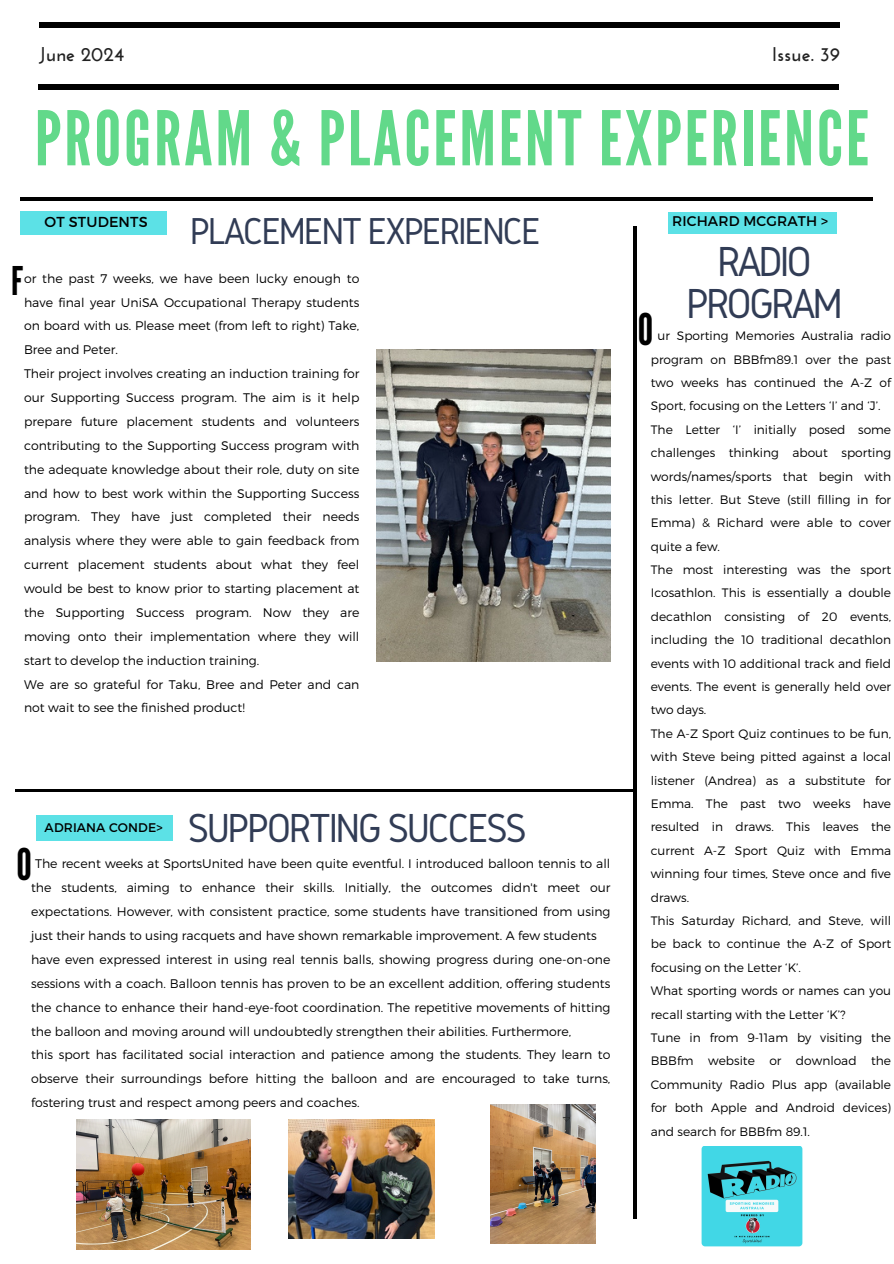
<style>
.page{position:relative;width:894px;height:1264px;background:#fff}
.page>*{position:absolute;margin:0;border:0;box-sizing:border-box;transform-origin:0 0}
.t1{font:75.15px "League Gothic";letter-spacing:.04em;color:#62d98a}
.t2{font:43.65px/41.7px "Gidole";letter-spacing:-.07em;color:#313c55;text-align:center}
.t3{font:43.65px "League Gothic";color:#000}
.t4{font:42.15px "Gidole";letter-spacing:-.06em;color:#313c55}
.t5{font:39.45px "League Gothic";color:#000}
.t6{font:38.85px "Gidole";letter-spacing:-.06em;color:#313c55}
.t7{font:700 19.8px "Josefin Sans";color:#222}
.t8{font:14.4px "Montserrat";letter-spacing:.01em;color:#000}
.t9{font:13.95px "Montserrat";letter-spacing:.01em;color:#000}
.t10{font:300 12.45px/23.9px "Montserrat";color:#000;text-align:justify}
.t11{font:12.45px "Montserrat";letter-spacing:.01em;color:#000}
.t12{font:300 12.15px/23.4px "Montserrat";color:#000;text-align:justify}
</style>
<div class="page">
<div style="left:39px;top:22px;width:800px;height:5px;background:#000"></div>
<div style="left:38px;top:84px;width:800px;height:5px;background:#000"></div>
<hr style="left:20px;top:197px;width:852px;height:3px;background:#000">
<hr style="left:633px;top:226px;width:3px;height:992px;background:#000">
<div style="left:667px;top:212px;width:168px;height:22px;background:#5ce1e6"></div>
<img style="left:701px;top:1146px;width:102px;height:101px">
<hr style="left:15px;top:789px;width:617px;height:3px;background:#000">
<div style="left:36px;top:815px;width:136px;height:26px;background:#5ce1e6"></div>
<div style="left:21px;top:211px;width:146px;height:23px;background:#5ce1e6"></div>
<img style="left:77px;top:1119px;width:173px;height:130px">
<img style="left:289px;top:1119px;width:145px;height:118px">
<img style="left:490px;top:1104px;width:105px;height:138px">
<img style="left:376px;top:350px;width:234px;height:311px">
<p class="t7" style="left:39px;top:46px;width:87px">June 2024</p>
<p class="t7" style="left:771px;top:46px;width:70px">Issue. 39</p>
<p class="t1" style="left:35px;top:95px;width:835px">PROGRAM &amp; PLACEMENT EXPERIENCE</p>
<p class="t8" style="left:45px;top:213px;width:104px">OT STUDENTS</p>
<p class="t6" style="left:190px;top:210px;width:352px">PLACEMENT EXPERIENCE</p>
<p class="t5" style="left:11px;top:258px;width:13px">F</p>
<p class="t10" style="left:24px;top:266px;width:337px">or the past 7 weeks, we have been lucky enough to have final year UniSA Occupational Therapy students on board with us. Please meet (from left to right) Take, Bree and Peter.</p>
<p class="t10" style="left:24px;top:361px;width:337px">Their project involves creating an induction training for our Supporting Success program. The aim is it help prepare future placement students and volunteers contributing to the Supporting Success program with the adequate knowledge about their role, duty on site and how to best work within the Supporting Success program. They have just completed their needs analysis where they were able to gain feedback from current placement students about what they feel would be best to know prior to starting placement at the Supporting Success program. Now they are moving onto their implementation where they will start to develop the induction training.</p>
<p class="t10" style="left:24px;top:671px;width:337px">We are so grateful for Taku, Bree and Peter and can not wait to see the finished product!</p>
<h2 class="t11" style="left:45px;top:819px;width:119px">ADRIANA CONDE&gt;</h2>
<h5 class="t4" style="left:188px;top:804px;width:340px">SUPPORTING SUCCESS</h5>
<p class="t10" style="left:31px;top:851px;width:580px;text-indent:4px">The recent weeks at SportsUnited have been quite eventful. I introduced balloon tennis to all the students, aiming to enhance their skills. Initially, the outcomes didn't meet our expectations. However, with consistent practice, some students have transitioned from using just their hands to using racquets and have shown remarkable improvement. A few students</p>
<p class="t10" style="left:31px;top:946px;width:580px">have even expressed interest in using real tennis balls, showing progress during one-on-one sessions with a coach. Balloon tennis has proven to be an excellent addition, offering students the chance to enhance their hand-eye-foot coordination. The repetitive movements of hitting the balloon and moving around will undoubtedly strengthen their abilities. Furthermore,</p>
<p class="t10" style="left:31px;top:1042px;width:580px">this sport has facilitated social interaction and patience among the students. They learn to observe their surroundings before hitting the balloon and are encouraged to take turns, fostering trust and respect among peers and coaches.</p>
<p class="t3" style="left:17px;top:839px;width:17px">O</p>
<p class="t9" style="left:672px;top:212px;width:157px">RICHARD MCGRATH &gt;</p>
<p class="t2" style="left:686px;top:240px;width:158px">RADIO<br>PROGRAM</p>
<p class="t3" style="left:637px;top:304px;width:17px">O</p>
<p class="t12" style="left:650px;top:323px;width:242px;text-indent:7px">ur Sporting Memories Australia radio program on BBBfm89.1 over the past two weeks has continued the A-Z of Sport, focusing on the Letters ‘I’ and ‘J’.</p>
<p class="t12" style="left:650px;top:417px;width:242px">The Letter ‘I’ initially posed some challenges thinking about sporting words/names/sports that begin with this letter. But Steve (still filling in for Emma) &amp; Richard were able to cover quite a few.</p>
<p class="t12" style="left:650px;top:557px;width:242px">The most interesting was the sport Icosathlon. This is essentially a double decathlon consisting of 20 events, including the 10 traditional decathlon events with 10 additional track and field events. The event is generally held over two days.</p>
<p class="t12" style="left:650px;top:721px;width:242px">The A-Z Sport Quiz continues to be fun, with Steve being pitted against a local listener (Andrea) as a substitute for Emma. The past two weeks have resulted in draws. This leaves the current A-Z Sport Quiz with Emma winning four times, Steve once and five draws.</p>
<h6 class="t12" style="left:650px;top:908px;width:242px">This Saturday Richard, and Steve, will be back to continue the A-Z of Sport focusing on the Letter ‘K’.</h6>
<p class="t12" style="left:650px;top:978px;width:242px">What sporting words or names can you recall starting with the Letter ‘K’?</p>
<p class="t12" style="left:650px;top:1025px;width:242px">Tune in from 9-11am by visiting the BBBfm website or download the Community Radio Plus app (available for both Apple and Android devices) and search for BBBfm 89.1.</p>
</div>
